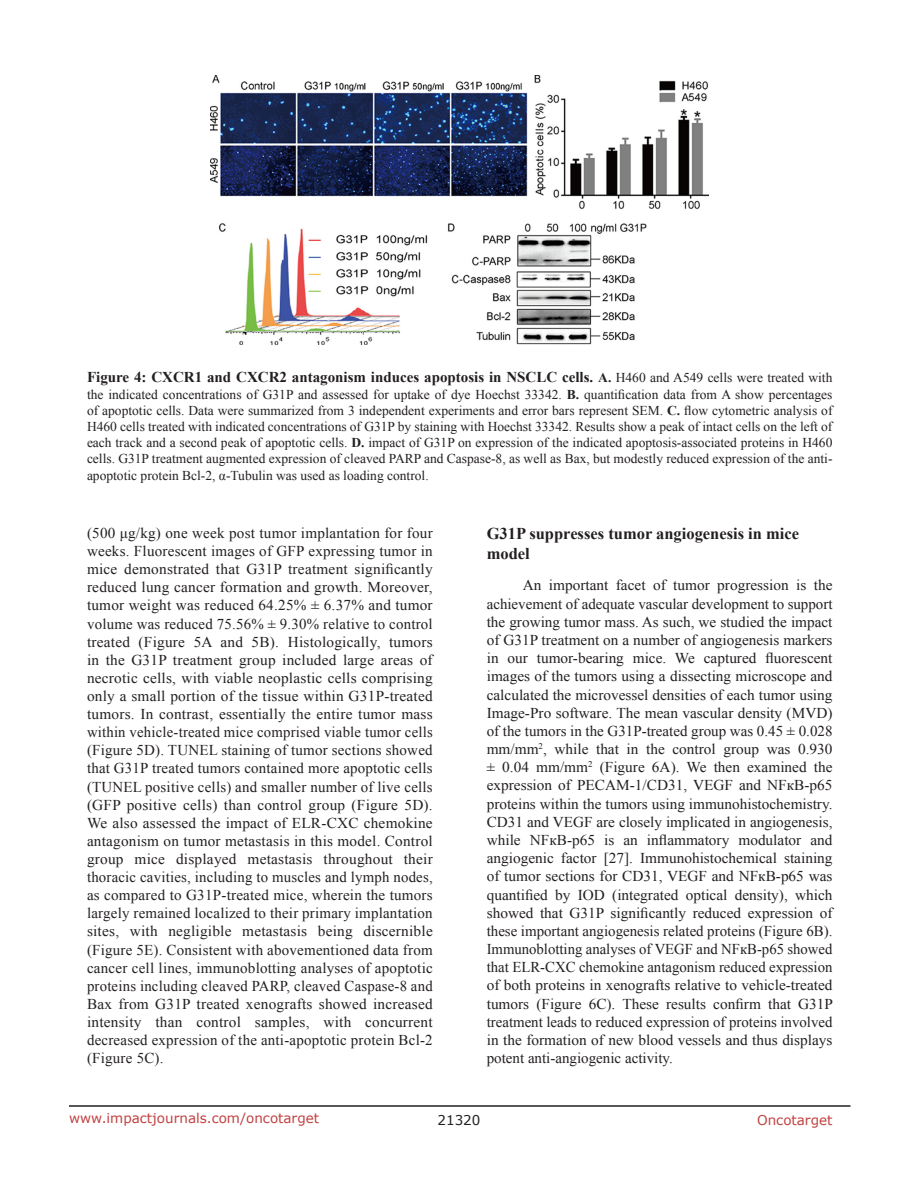
<style>
.page{position:relative;width:918px;height:1188px;background:#fff}
.page>*{position:absolute;margin:0;border:0;box-sizing:border-box;transform-origin:0 0}
.SubHeading{font:700 16.5px/20px "Times New Roman";color:#231f20}
.BodyText{font:15px/18.1px "Times New Roman";letter-spacing:.01em;color:#231f20;text-align:justify}
.FigureText{font:700 15px "Times New Roman";color:#231f20}
.FigureText-2{font:13.5px/16.2px "Times New Roman";color:#231f20;text-align:justify}
.t1{font:13.5px "Verdana";color:#c24141}
.t2{font:13.5px "Verdana";color:#231f20}
.s1{font-size:13.5px}
.s2{font-weight:400;font-size:13.5px}
.s3{font-weight:700}
</style>
<div class="page">
<hr style="left:69px;top:1105px;width:781px;height:2px;background:#231f20">
<img style="left:211px;top:76px;width:498px;height:269px">
<p class="FigureText" style="left:87px;top:367px;width:747px">Figure 4: CXCR1 and CXCR2 antagonism induces apoptosis in NSCLC cells. <span class="s1">A.</span> <span class="s2">H460 and A549 cells were treated with</span></p>
<p class="FigureText-2" style="left:87px;top:386px;width:747px">the indicated concentrations of G31P and assessed for uptake of dye Hoechst 33342. <span class="s3">B.</span> quantification data from A show percentages of apoptotic cells. Data were summarized from 3 independent experiments and error bars represent SEM. <span class="s3">C.</span> flow cytometric analysis of H460 cells treated with indicated concentrations of G31P by staining with Hoechst 33342. Results show a peak of intact cells on the left of each track and a second peak of apoptotic cells. <span class="s3">D.</span> impact of G31P on expression of the indicated apoptosis-associated proteins in H460 cells. G31P treatment augmented expression of cleaved PARP and Caspase-8, as well as Bax, but modestly reduced expression of the anti&shy;apoptotic protein Bcl-2, α-Tubulin was used as loading control.</p>
<p class="BodyText" style="left:87px;top:524px;width:347px">(500 μg/kg) one week post tumor implantation for four weeks. Fluorescent images of GFP expressing tumor in mice demonstrated that G31P treatment significantly reduced lung cancer formation and growth. Moreover, tumor weight was reduced 64.25% ± 6.37% and tumor volume was reduced 75.56% ± 9.30% relative to control treated (Figure 5A and 5B). Histologically, tumors in the G31P treatment group included large areas of necrotic cells, with viable neoplastic cells comprising only a small portion of the tissue within G31P-treated tumors. In contrast, essentially the entire tumor mass within vehicle-treated mice comprised viable tumor cells (Figure 5D). TUNEL staining of tumor sections showed that G31P treated tumors contained more apoptotic cells (TUNEL positive cells) and smaller number of live cells (GFP positive cells) than control group (Figure 5D).<br>We also assessed the impact of ELR-CXC chemokine antagonism on tumor metastasis in this model. Control group mice displayed metastasis throughout their thoracic cavities, including to muscles and lymph nodes, as compared to G31P-treated mice, wherein the tumors largely remained localized to their primary implantation sites, with negligible metastasis being discernible (Figure 5E). Consistent with abovementioned data from cancer cell lines, immunoblotting analyses of apoptotic proteins including cleaved PARP, cleaved Caspase-8 and Bax from G31P treated xenografts showed increased intensity than control samples, with concurrent decreased expression of the anti-apoptotic protein Bcl-2 (Figure 5C).</p>
<p class="SubHeading" style="left:487px;top:523px;width:314px">G31P suppresses tumor angiogenesis in mice model</p>
<p class="BodyText" style="left:487px;top:576px;width:348px;text-indent:36px">An important facet of tumor progression is the achievement of adequate vascular development to support the growing tumor mass. As such, we studied the impact of G31P treatment on a number of angiogenesis markers in our tumor-bearing mice. We captured fluorescent images of the tumors using a dissecting microscope and calculated the microvessel densities of each tumor using Image-Pro software. The mean vascular density (MVD) of the tumors in the G31P-treated group was 0.45 ± 0.028 mm/mm<sup>2</sup>, while that in the control group was 0.930 ± 0.04 mm/mm<sup>2</sup> (Figure 6A). We then examined the expression of PECAM-1/CD31, VEGF and NFкB-p65 proteins within the tumors using immunohistochemistry.<br>CD31 and VEGF are closely implicated in angiogenesis, while NFкB-p65 is an inflammatory modulator and angiogenic factor [27]. Immunohistochemical staining of tumor sections for CD31, VEGF and NFкB-p65 was quantified by IOD (integrated optical density), which showed that G31P significantly reduced expression of these important angiogenesis related proteins (Figure 6B).<br>Immunoblotting analyses of VEGF and NFкB-p65 showed that ELR-CXC chemokine antagonism reduced expression of both proteins in xenografts relative to vehicle-treated tumors (Figure 6C). These results confirm that G31P treatment leads to reduced expression of proteins involved in the formation of new blood vessels and thus displays potent anti-angiogenic activity.</p>
<p class="t1" style="left:69px;top:1109px;width:252px">www.impactjournals.com/oncotarget</p>
<p class="t2" style="left:438px;top:1111px;width:44px">21320</p>
<p class="t1" style="left:757px;top:1111px;width:77px">Oncotarget</p>
</div>
